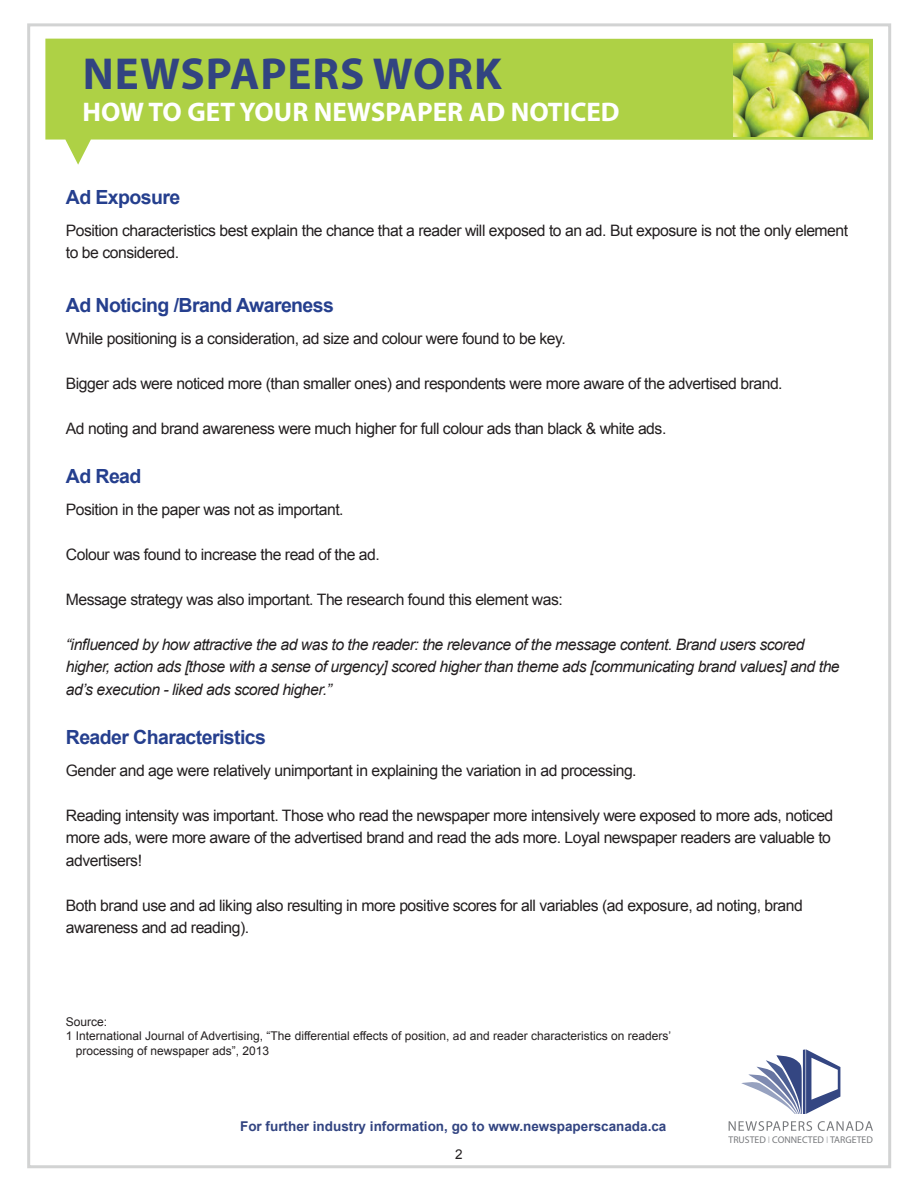
<style>
.page{position:relative;width:918px;height:1188px;background:#fff}
.page>*{position:absolute;margin:0;border:0;box-sizing:border-box;transform-origin:0 0}
.t1{font:700 45px "Myriad Pro";letter-spacing:.02em;color:#324481}
.t2{font:700 27px "Myriad Pro";color:#fff}
.t3{font:700 19.5px "Arial";letter-spacing:-.03em;color:#253f8e}
.t4{font:15.75px/22.5px "Arial";letter-spacing:-.03em;color:#231f20}
.t5{font:italic 15.75px/22.5px "Arial";letter-spacing:-.03em;color:#231f20}
.t6{font:700 13.5px "Arial";color:#324481}
.t7{font:13.5px "Arial";color:#231f20}
.t8{font:12px "Arial";color:#231f20}
.t9{font:9.75px "Myriad Pro";color:#787a7d}
.s1{color:#bcbdc0}
</style>
<div class="page">
<svg style="left:45px;top:39px;width:828px;height:126px;fill:#aed145"></svg>
<svg style="left:741px;top:1049px;width:99px;height:65px"></svg>
<svg style="left:729px;top:1121px;width:83px;height:10px"></svg>
<svg style="left:818px;top:1121px;width:55px;height:10px"></svg>
<img style="left:733px;top:43px;width:135px;height:93px">
<h1 class="t1" style="left:83px;top:45px;width:420px">NEWSPAPERS WORK</h1>
<h2 class="t2" style="left:82px;top:95px;width:268px">HOW TO GET YOUR NEWSPAPER</h2>
<h2 class="t2" style="left:469px;top:95px;width:152px">AD NOTICED</h2>
<p class="t3" style="left:66px;top:185px;width:116px">Ad Exposure</p>
<p class="t4" style="left:66px;top:219px;width:784px">Position characteristics best explain the chance that a reader will exposed to an ad. But exposure is not the only element to be considered.</p>
<p class="t3" style="left:66px;top:293px;width:270px">Ad Noticing /Brand Awareness</p>
<p class="t4" style="left:66px;top:327px;width:501px">While positioning is a consideration, ad size and colour were found to be key.</p>
<p class="t4" style="left:66px;top:372px;width:718px">Bigger ads were noticed more (than smaller ones) and respondents were more aware of the advertised brand.</p>
<p class="t4" style="left:66px;top:417px;width:602px">Ad noting and brand awareness were much higher for full colour ads than black &amp; white ads.</p>
<p class="t3" style="left:66px;top:464px;width:77px">Ad Read</p>
<p class="t4" style="left:66px;top:498px;width:279px">Position in the paper was not as important.</p>
<p class="t4" style="left:66px;top:543px;width:315px">Colour was found to increase the read of the ad.</p>
<p class="t4" style="left:66px;top:588px;width:499px">Message strategy was also important. The research found this element was:</p>
<p class="t5" style="left:66px;top:633px;width:775px">“influenced by how attractive the ad was to the reader: the relevance of the message content. Brand users scored higher, action ads [those with a sense of urgency] scored higher than theme ads [communicating brand values] and the ad’s execution - liked ads scored higher.”</p>
<p class="t3" style="left:66px;top:725px;width:202px">Reader Characteristics</p>
<p class="t4" style="left:66px;top:759px;width:572px">Gender and age were relatively unimportant in explaining the variation in ad processing.</p>
<p class="t4" style="left:66px;top:804px;width:769px">Reading intensity was important. Those who read the newspaper more intensively were exposed to more ads, noticed more ads, were more aware of the advertised brand and read the ads more. Loyal newspaper readers are valuable to advertisers!</p>
<p class="t4" style="left:66px;top:894px;width:739px">Both brand use and ad liking also resulting in more positive scores for all variables (ad exposure, ad noting, brand awareness and ad reading).</p>
<p class="t8" style="left:66px;top:1014px;width:43px">Source:</p>
<p class="t8" style="left:66px;top:1028px;width:607px">1 International Journal of Advertising, “The differential effects of position, ad and reader characteristics on readers’</p>
<p class="t8" style="left:76px;top:1043px;width:195px">processing of newspaper ads”, 2013</p>
<p class="t6" style="left:240px;top:1118px;width:428px">For further industry information, go to www.newspaperscanada.ca</p>
<p class="t7" style="left:455px;top:1146px;width:9px">2</p>
<p class="t9" style="left:729px;top:1134px;width:146px">TRUSTED <span class="s1">Ι</span> CONNECTED <span class="s1">Ι</span> TARGETED</p>
</div>
